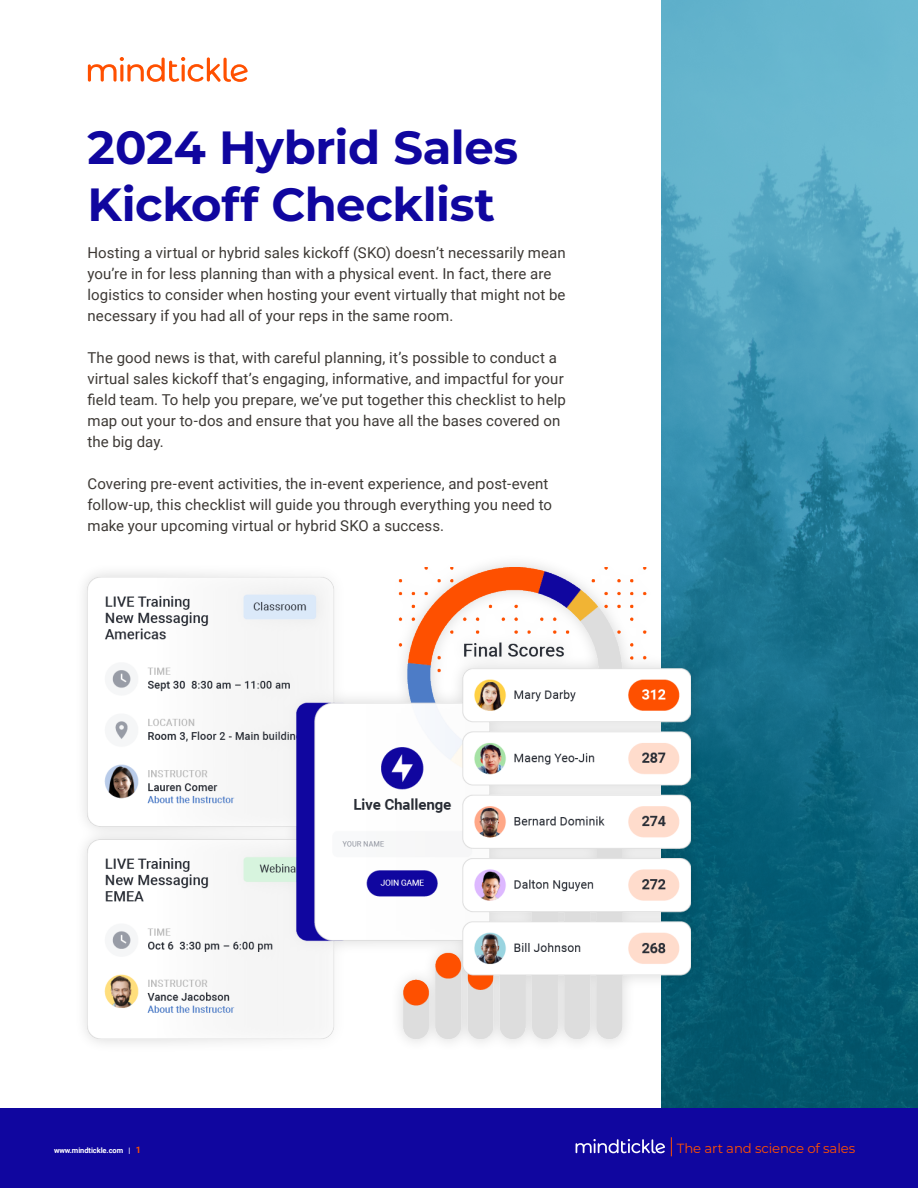
<style>
.page{position:relative;width:918px;height:1188px;background:#fff}
.page>*{position:absolute;margin:0;border:0;box-sizing:border-box;transform-origin:0 0}
.t1{font:700 46.5px/57px "Montserrat";letter-spacing:-.005em;color:#10069f}
.t2{font:15px/21px "Roboto";letter-spacing:.005em;color:#3d3935}
.t3{font:13.35px "Montserrat";letter-spacing:-.01em;color:#ff5000}
.t4{font:700 7.5px "Roboto";letter-spacing:-.01em;color:#fff}
.s1{font-size:9px;color:#ff5000}
</style>
<div class="page">
<svg style="left:662px;top:0;width:256px;height:1108px;background:#31869f"></svg>
<svg style="left:88px;top:57px;width:160px;height:25px"></svg>
<div style="left:0;top:1108px;width:918px;height:80px;background:#10069f"></div>
<svg style="left:671px;top:1137px;width:1px;height:19px"></svg>
<svg style="left:576px;top:1139px;width:89px;height:14px"></svg>
<div style="left:74px;top:553px;width:630px;height:500px;background:#000;opacity:.16"></div>
<img style="left:88px;top:567px;width:602px;height:482px">
<h1 class="t1" style="left:87px;top:116px;width:432px">2024 Hybrid Sales<br>Kickoff Checklist</h1>
<p class="t2" style="left:87px;top:242px;width:480px">Hosting a virtual or hybrid sales kickoff (SKO) doesn’t necessarily mean you’re in for less planning than with a physical event. In fact, there are logistics to consider when hosting your event virtually that might not be necessary if you had all of your reps in the same room.</p>
<p class="t2" style="left:87px;top:347px;width:480px">The good news is that, with careful planning, it’s possible to conduct a virtual sales kickoff that’s engaging, informative, and impactful for your field team. To help you prepare, we’ve put together this checklist to help map out your to-dos and ensure that you have all the bases covered on the big day.</p>
<p class="t2" style="left:87px;top:473px;width:466px">Covering pre-event activities, the in-event experience, and post-event follow-up, this checklist will guide you through everything you need to make your upcoming virtual or hybrid SKO a success.</p>
<p class="t4" style="left:54px;top:1145px;width:88px">www.mindtickle.com | <span class="s1">1</span></p>
<p class="t3" style="left:677px;top:1139px;width:180px">The art and science of sales</p>
</div>
